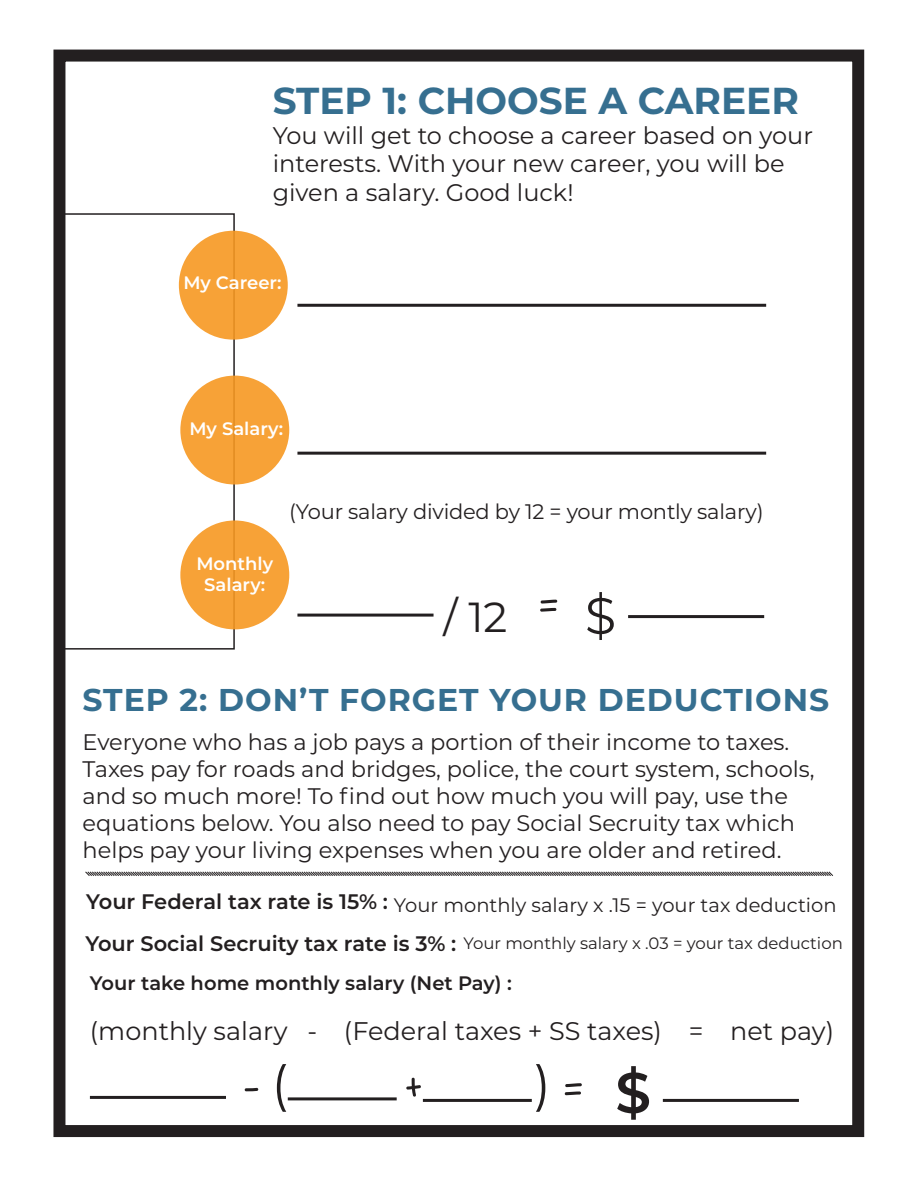
<style>
.page{position:relative;width:918px;height:1188px;background:#fff}
.page>*{position:absolute;margin:0;border:0;box-sizing:border-box;transform-origin:0 0}
.t1{font:76.5px "Please write me a song";color:#231f20}
.t2{font:51px "Montserrat";color:#231f20}
.t3{font:42px "Montserrat";color:#231f20}
.t4{font:700 37.5px "Montserrat";color:#366f90}
.t5{font:700 31.5px "Montserrat";letter-spacing:.03em;color:#366f90}
.t6{font:25.5px "Montserrat";color:#231f20}
.t7{font:24px/28.8px "Montserrat";color:#231f20}
.t8{font:22.5px/27px "Montserrat";color:#231f20}
.t9{font:21px "Montserrat";letter-spacing:-.01em;color:#231f20}
.t10{font:19.5px "Montserrat";color:#231f20}
.t11{font:600 19.5px "Montserrat";color:#231f20}
.t12{font:600 18px/21.6px "Montserrat";color:#fff;text-align:center}
.t13{font:16.5px "Montserrat";color:#231f20}
.s1{font-family:"Please write me a song";font-size:76.5px}
.s2{font-size:51px}
.s3{font-weight:600;font-size:21px}
.s4{font-family:"Montserrat";font-weight:600;font-size:57px}
</style>
<div class="page">
<div style="left:53px;top:50px;width:811px;height:1087px;border:12px solid #231f20"></div>
<div style="left:56px;top:213px;width:179px;height:437px;border:2px solid #231f20"></div>
<div style="left:179px;top:231px;width:109px;height:109px;background:#f7a237;border-radius:50%"></div>
<div style="left:180px;top:376px;width:109px;height:109px;background:#f7a237;border-radius:50%"></div>
<div style="left:180px;top:520px;width:109px;height:109px;background:#f7a237;border-radius:50%"></div>
<hr style="left:297px;top:304px;width:469px;height:3px;background:#231f20">
<hr style="left:297px;top:452px;width:469px;height:3px;background:#231f20">
<hr style="left:297px;top:614px;width:137px;height:3px;background:#231f20">
<hr style="left:628px;top:615px;width:136px;height:3px;background:#231f20">
<svg style="left:85px;top:871px;width:748px;height:5px;background:#939191"></svg>
<hr style="left:90px;top:1096px;width:136px;height:3px;background:#231f20">
<hr style="left:288px;top:1097px;width:109px;height:3px;background:#231f20">
<hr style="left:423px;top:1099px;width:109px;height:3px;background:#231f20">
<hr style="left:663px;top:1099px;width:136px;height:3px;background:#231f20">
<p class="t4" style="left:273px;top:73px;width:528px">STEP 1: CHOOSE A CAREER</p>
<p class="t7" style="left:273px;top:120px;width:542px">You will get to choose a career based on your interests. With your new career, you will be given a salary. Good luck!</p>
<p class="t12" style="left:183px;top:271px;width:100px">My Career:</p>
<p class="t12" style="left:189px;top:417px;width:95px">My Salary:</p>
<p class="t12" style="left:196px;top:552px;width:78px">Monthly<br>Salary:</p>
<p class="t9" style="left:289px;top:497px;width:476px">(Your salary divided by 12 = your montly salary)</p>
<p class="t3" style="left:443px;top:588px;width:174px">/ 12 <span class="s1">=</span> <span class="s2">$</span></p>
<p class="t5" style="left:83px;top:677px;width:748px">STEP 2: DON’T FORGET YOUR DEDUCTIONS</p>
<p class="t8" style="left:83px;top:728px;width:734px">Everyone who has a job pays a portion of their income to taxes.<br>Taxes pay for roads and bridges, police, the court system, schools, and so much more! To find out how much you will pay, use the equations below. You also need to pay Social Secruity tax which helps pay your living expenses when you are older and retired.</p>
<p class="t10" style="left:86px;top:892px;width:752px"><span class="s3">Your Federal tax rate is 15% :</span> Your monthly salary x .15 = your tax deduction</p>
<p class="t13" style="left:85px;top:932px;width:759px"><span class="s3">Your Social Secruity tax rate is 3% :</span> Your monthly salary x .03 = your tax deduction</p>
<p class="t11" style="left:90px;top:969px;width:423px">Your take home monthly salary (Net Pay) :</p>
<p class="t6" style="left:90px;top:1013px;width:746px">(monthly salary - (Federal taxes + SS taxes) = net pay)</p>
<p class="t1" style="left:241px;top:1048px;width:49px">-<sup>(</sup></p>
<p class="t2" style="left:534px;top:1049px;width:18px">)</p>
<p class="t1" style="left:401px;top:1051px;width:25px">+</p>
<p class="t1" style="left:561px;top:1054px;width:92px">= <span class="s4">$</span></p>
</div>
